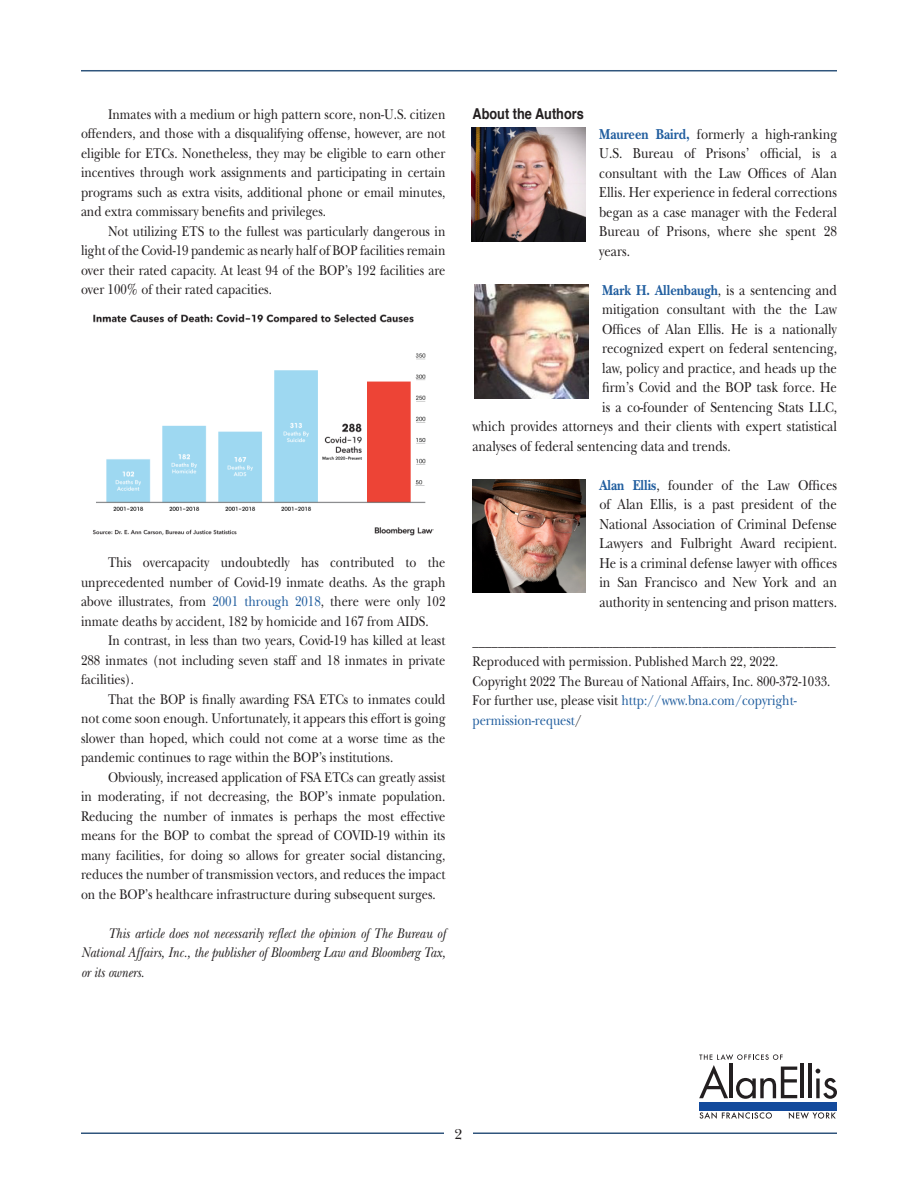
<style>
.page{position:relative;width:918px;height:1188px;background:#fff}
.page>*{position:absolute;margin:0;border:0;box-sizing:border-box;transform-origin:0 0}
.Body_Copy{font:15px/19.5px "New Baskerville";color:#231f20;text-align:justify;scale:.85 1}
.Body_Copy-2{font:700 15px "Helvetica";color:#231f20;scale:.85 1}
.Body_Copy-3{font:15px "New Baskerville";color:#231f20}
.Body_Copy-4{font:14.7px/19.5px "New Baskerville";color:#231f20;text-align:justify;scale:.85 1}
.Body_Copy-5{font:italic 14.7px/19.5px "New Baskerville";color:#231f20;text-align:justify;scale:.85 1}
.s1{color:#215e9f}
.s2{font-weight:700;color:#215e9f}
</style>
<div class="page">
<hr style="left:81px;top:70px;width:756px;height:1px;background:#30557c">
<hr style="left:81px;top:1133px;width:756px;height:1px;background:#30557c">
<div style="left:444px;top:1121px;width:28px;height:25px;background:#fff"></div>
<img style="left:472px;top:479px;width:114px;height:113px">
<img style="left:471px;top:127px;width:115px;height:115px">
<img style="left:474px;top:284px;width:115px;height:115px">
<hr style="left:801px;top:1064px;width:3px;height:34px;background:#231f20">
<hr style="left:809px;top:1064px;width:3px;height:34px;background:#231f20">
<svg style="left:816px;top:1069px;width:21px;height:30px"></svg>
<svg style="left:699px;top:1054px;width:98px;height:45px"></svg>
<svg style="left:700px;top:1112px;width:72px;height:7px"></svg>
<svg style="left:789px;top:1112px;width:47px;height:7px"></svg>
<div style="left:699px;top:1102px;width:138px;height:8px;background:#134a9c"></div>
<img style="left:93px;top:314px;width:341px;height:222px">
<p class="Body_Copy-4" style="left:81px;top:104px;width:430px;text-indent:27px">Inmates with a medium or high pattern score, non-U.S. citizen offenders, and those with a disqualifying offense, however, are not eligible for ETCs. Nonetheless, they may be eligible to earn other incentives through work assignments and participating in certain programs such as extra visits, additional phone or email minutes, and extra commissary benefits and privileges.</p>
<p class="Body_Copy-4" style="left:81px;top:221px;width:430px;text-indent:27px">Not utilizing ETS to the fullest was particularly dangerous in light of the Covid-19 pandemic as nearly half of BOP facilities remain over their rated capacity. At least 94 of the BOP’s 192 facilities are over 100% of their rated capacities.</p>
<p class="Body_Copy-4" style="left:81px;top:553px;width:430px;text-indent:27px">This overcapacity undoubtedly has contributed to the unprecedented number of Covid-19 inmate deaths. As the graph above illustrates, from <span class="s1">2001 through 2018</span>, there were only 102 inmate deaths by accident, 182 by homicide and 167 from AIDS.</p>
<p class="Body_Copy-4" style="left:81px;top:631px;width:430px;text-indent:27px">In contrast, in less than two years, Covid-19 has killed at least 288 inmates (not including seven staff and 18 inmates in private facilities).</p>
<p class="Body_Copy-4" style="left:81px;top:689px;width:430px;text-indent:27px">That the BOP is finally awarding FSA ETCs to inmates could not come soon enough. Unfortunately, it appears this effort is going slower than hoped, which could not come at a worse time as the pandemic continues to rage within the BOP’s institutions.</p>
<p class="Body_Copy-4" style="left:81px;top:767px;width:430px;text-indent:27px">Obviously, increased application of FSA ETCs can greatly assist in moderating, if not decreasing, the BOP’s inmate population.<br>Reducing the number of inmates is perhaps the most effective means for the BOP to combat the spread of COVID-19 within its many facilities, for doing so allows for greater social distancing, reduces the number of transmission vectors, and reduces the impact on the BOP’s healthcare infrastructure during subsequent surges.</p>
<p class="Body_Copy-5" style="left:81px;top:923px;width:430px;text-indent:27px">This article does not necessarily reflect the opinion of The Bureau of National Affairs, Inc., the publisher of Bloomberg Law and Bloomberg Tax, or its owners.</p>
<p class="Body_Copy-2" style="left:472px;top:102px;width:133px">About the Authors</p>
<p class="Body_Copy" style="left:599px;top:124px;width:281px"><span class="s2">Maureen Baird,</span> formerly a high-ranking U.S. Bureau of Prisons’ official, is a consultant with the Law Offices of Alan Ellis. Her experience in federal corrections began as a case manager with the Federal Bureau of Prisons, where she spent 28 years.</p>
<p class="Body_Copy" style="left:602px;top:280px;width:278px"><span class="s2">Mark H. Allenbaugh</span>, is a sentencing and</p>
<p class="Body_Copy" style="left:602px;top:300px;width:278px">mitigation consultant with the the Law</p>
<p class="Body_Copy" style="left:602px;top:319px;width:278px">Offices of Alan Ellis. He is a nationally</p>
<p class="Body_Copy" style="left:602px;top:339px;width:278px">recognized expert on federal sentencing,</p>
<p class="Body_Copy" style="left:602px;top:358px;width:278px">law, policy and practice, and heads up the</p>
<p class="Body_Copy" style="left:602px;top:378px;width:278px">firm’s Covid and the BOP task force. He</p>
<p class="Body_Copy" style="left:602px;top:397px;width:278px">is a co-founder of Sentencing Stats LLC,</p>
<p class="Body_Copy" style="left:472px;top:417px;width:430px">which provides attorneys and their clients with expert statistical</p>
<p class="Body_Copy" style="left:472px;top:436px;width:305px">analyses of federal sentencing data and trends.</p>
<p class="Body_Copy" style="left:599px;top:475px;width:281px"><span class="s2">Alan Ellis</span>, founder of the Law Offices of Alan Ellis, is a past president of the National Association of Criminal Defense Lawyers and Fulbright Award recipient.<br>He is a criminal defense lawyer with offices in San Francisco and New York and an authority in sentencing and prison matters.</p>
<p class="Body_Copy" style="left:472px;top:631px;width:429px">_________________________________________________________</p>
<p class="Body_Copy-4" style="left:472px;top:652px;width:362px">Reproduced with permission. Published March 22, 2022.</p>
<p class="Body_Copy-4" style="left:472px;top:671px;width:423px;text-align:left">Copyright 2022 The Bureau of National Affairs, Inc. 800-372-1033.<br>For further use, please visit <span class="s1">http://www.bna.com/copyright&shy;permission-request</span>/</p>
<p class="Body_Copy-3" style="left:455px;top:1126px;width:9px">2</p>
</div>
